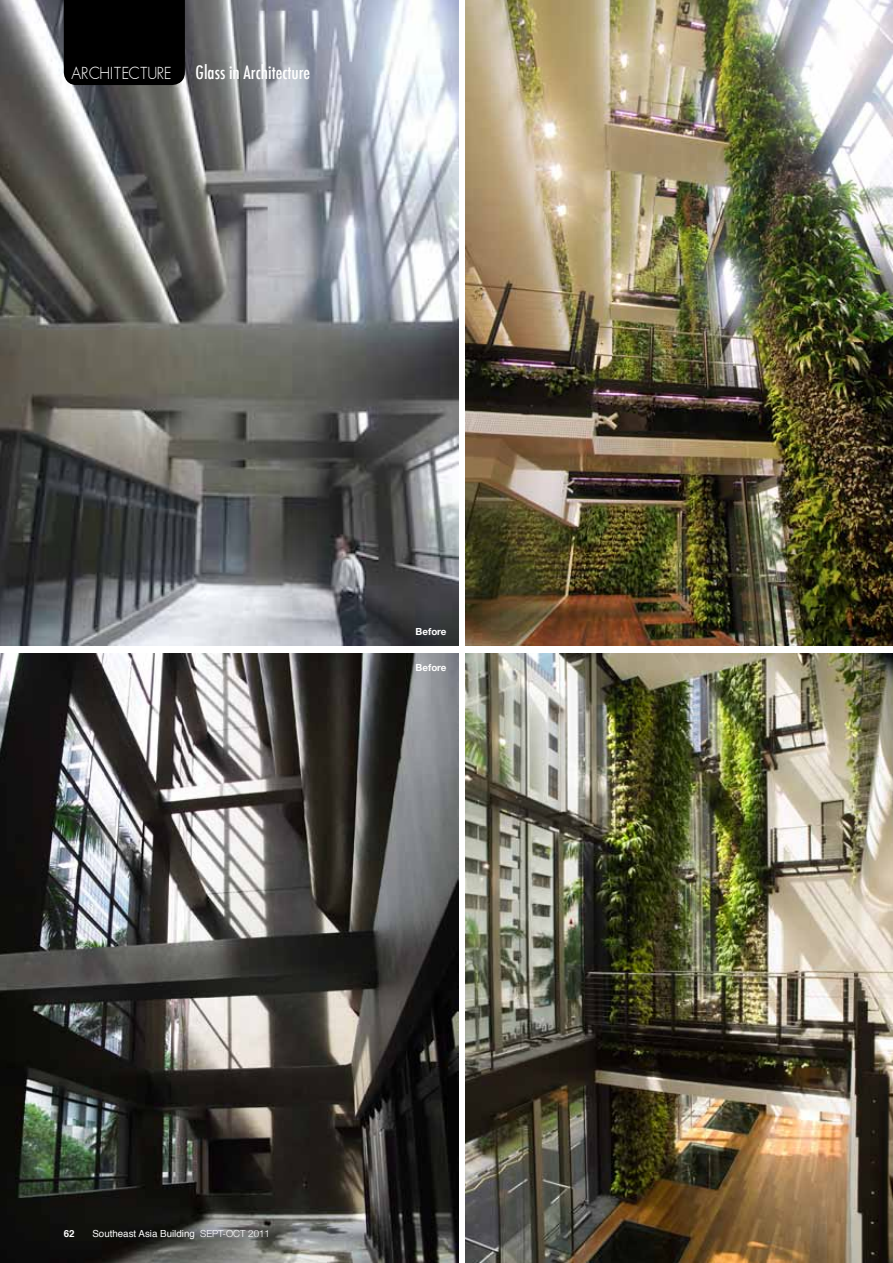
<style>
.page{position:relative;width:893px;height:1263px;background:#fff}
.page>*{position:absolute;margin:0;border:0;box-sizing:border-box;transform-origin:0 0}
.t1{font:500 condensed 18px "Futura";color:#fff}
.t2{font:300 16.5px "Futura";color:#fff;scale:.95 1}
.t3{font:9.75px "Helvetica";color:#fff}
.t4{font:700 9.75px "Helvetica Neue";color:#fff}
.t5{font:700 9.75px "Helvetica";color:#fff}
.s1{font-family:"Helvetica Neue";font-weight:300}
</style>
<div class="page">
<img style="left:0;top:0;width:458px;height:645px">
<img style="left:466px;top:0;width:427px;height:645px">
<img style="left:0;top:654px;width:458px;height:609px">
<img style="left:466px;top:654px;width:427px;height:609px">
<div style="left:64px;top:0;width:121px;height:85px;background:#000"></div>
<h2 class="t2" style="left:71px;top:63px;width:107px">ARCHITECTURE</h2>
<h1 class="t1" style="left:196px;top:62px;width:116px">Glass in Architecture</h1>
<p class="t4" style="left:416px;top:628px;width:32px">Before</p>
<p class="t4" style="left:416px;top:664px;width:32px">Before</p>
<p class="t5" style="left:64px;top:1228px;width:12px">62</p>
<p class="t3" style="left:92px;top:1230px;width:179px">Southeast Asia Building <span class="s1">SEPT-OCT 2011</span></p>
</div>
